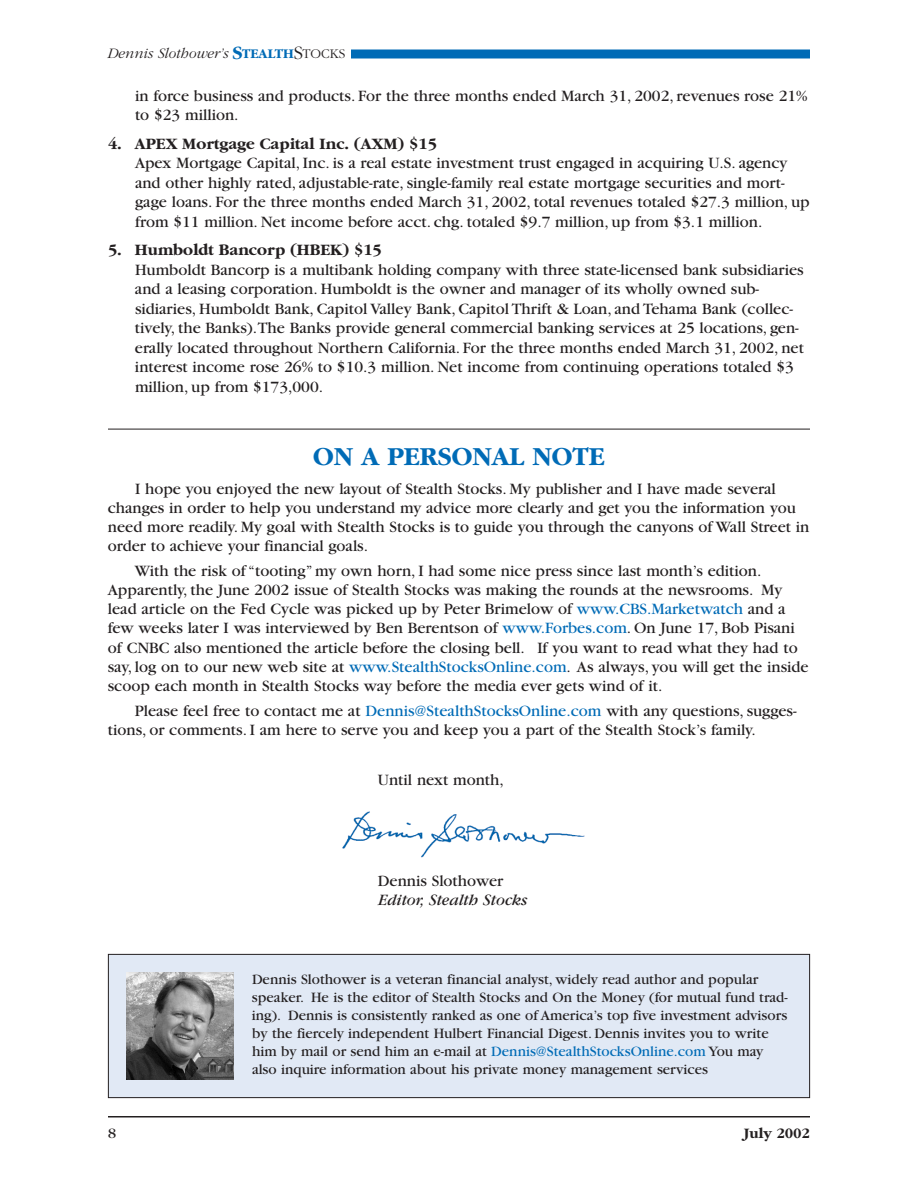
<style>
.page{position:relative;width:918px;height:1188px;background:#fff}
.page>*{position:absolute;margin:0;border:0;box-sizing:border-box;transform-origin:0 0}
.t1{font:700 27px "Garamond";color:#006bb6}
.t2{font:16.5px/19.5px "Garamond";color:#231f20}
.t3{font:700 16.5px "Garamond";color:#231f20}
.t4{font:italic 16.5px "Garamond";color:#231f20}
.t5{font:15px/18px "Garamond";color:#231f20}
.t6{font:italic 300 15px "Garamond";color:#231f20}
.t7{font:700 15px "Garamond";color:#231f20}
.s1{font-weight:700;font-style:normal;font-size:19.5px;color:#006bb6}
.s2{font-weight:700;font-style:normal;font-size:13.8px;color:#006bb6}
.s3{font-style:normal;font-size:19.5px}
.s4{font-style:normal;font-size:13.8px}
.s5{color:#006bb6}
</style>
<div class="page">
<img style="left:342px;top:811px;width:243px;height:47px">
<hr style="left:108px;top:1116px;width:702px;height:2px;background:#231f20">
<div style="left:351px;top:50px;width:459px;height:8px;background:#006bb6"></div>
<hr style="left:108px;top:429px;width:702px;height:1px;background:#231f20">
<div style="left:108px;top:954px;width:702px;height:144px;background:#e1e9f5"></div>
<div style="left:108px;top:954px;width:702px;height:144px;border:1px solid #231f20"></div>
<img style="left:126px;top:972px;width:108px;height:108px">
<p class="t6" style="left:107px;top:48px;width:240px">Dennis Slothower’s <span class="s1">S</span><span class="s2">TEALTH</span><span class="s3">S</span><span class="s4">TOCKS</span></p>
<p class="t2" style="left:135px;top:88px;width:674px">in force business and products. For the three months ended March 31, 2002, revenues rose 21% to $23 million.</p>
<p class="t3" style="left:108px;top:137px;width:330px">4. APEX Mortgage Capital Inc. (AXM) $15</p>
<p class="t2" style="left:135px;top:155px;width:676px">Apex Mortgage Capital, Inc. is a real estate investment trust engaged in acquiring U.S. agency and other highly rated, adjustable-rate, single-family real estate mortgage securities and mort&shy;gage loans. For the three months ended March 31, 2002, total revenues totaled $27.3 million, up from $11 million. Net income before acct. chg. totaled $9.7 million, up from $3.1 million.</p>
<p class="t3" style="left:108px;top:244px;width:275px">5. Humboldt Bancorp (HBEK) $15</p>
<p class="t2" style="left:135px;top:262px;width:671px">Humboldt Bancorp is a multibank holding company with three state-licensed bank subsidiaries and a leasing corporation. Humboldt is the owner and manager of its wholly owned sub&shy;sidiaries, Humboldt Bank, Capitol Valley Bank, Capitol Thrift &amp; Loan, and Tehama Bank (collec&shy;tively, the Banks).The Banks provide general commercial banking services at 25 locations, gen&shy;erally located throughout Northern California. For the three months ended March 31, 2002, net interest income rose 26% to $10.3 million. Net income from continuing operations totaled $3 million, up from $173,000.</p>
<h1 class="t1" style="left:313px;top:446px;width:293px">ON A PERSONAL NOTE</h1>
<p class="t2" style="left:108px;top:480px;width:703px;line-height:19px;text-indent:27px">I hope you enjoyed the new layout of Stealth Stocks. My publisher and I have made several changes in order to help you understand my advice more clearly and get you the information you need more readily. My goal with Stealth Stocks is to guide you through the canyons of Wall Street in order to achieve your financial goals.</p>
<p class="t2" style="left:108px;top:563px;width:702px;line-height:19px;text-indent:27px">With the risk of “tooting” my own horn, I had some nice press since last month’s edition.<br>Apparently, the June 2002 issue of Stealth Stocks was making the rounds at the newsrooms. My lead article on the Fed Cycle was picked up by Peter Brimelow of <span class="s5">www.CBS.Marketwatch</span> and a few weeks later I was interviewed by Ben Berentson of <span class="s5">www.Forbes.com</span>. On June 17, Bob Pisani of CNBC also mentioned the article before the closing bell. If you want to read what they had to say, log on to our new web site at <span class="s5">www.StealthStocksOnline.com</span>. As always, you will get the inside scoop each month in Stealth Stocks way before the media ever gets wind of it.</p>
<p class="t2" style="left:108px;top:703px;width:690px;line-height:19px;text-indent:27px">Please feel free to contact me at <span class="s5">Dennis@StealthStocksOnline.com</span> with any questions, sugges&shy;tions, or comments. I am here to serve you and keep you a part of the Stealth Stock’s family.</p>
<p class="t2" style="left:378px;top:772px;width:128px">Until next month,</p>
<p class="t2" style="left:378px;top:872px;width:127px">Dennis Slothower</p>
<p class="t4" style="left:378px;top:894px;width:151px">Editor, Stealth Stocks</p>
<p class="t5" style="left:252px;top:972px;width:537px">Dennis Slothower is a veteran financial analyst, widely read author and popular speaker. He is the editor of Stealth Stocks and On the Money (for mutual fund trad&shy;ing). Dennis is consistently ranked as one of America’s top five investment advisors by the fiercely independent Hulbert Financial Digest. Dennis invites you to write him by mail or send him an e-mail at <span class="s5">Dennis@StealthStocksOnline.com</span> You may also inquire information about his private money management services</p>
<p class="t5" style="left:108px;top:1126px;width:9px">8</p>
<p class="t7" style="left:744px;top:1128px;width:68px">July 2002</p>
</div>
